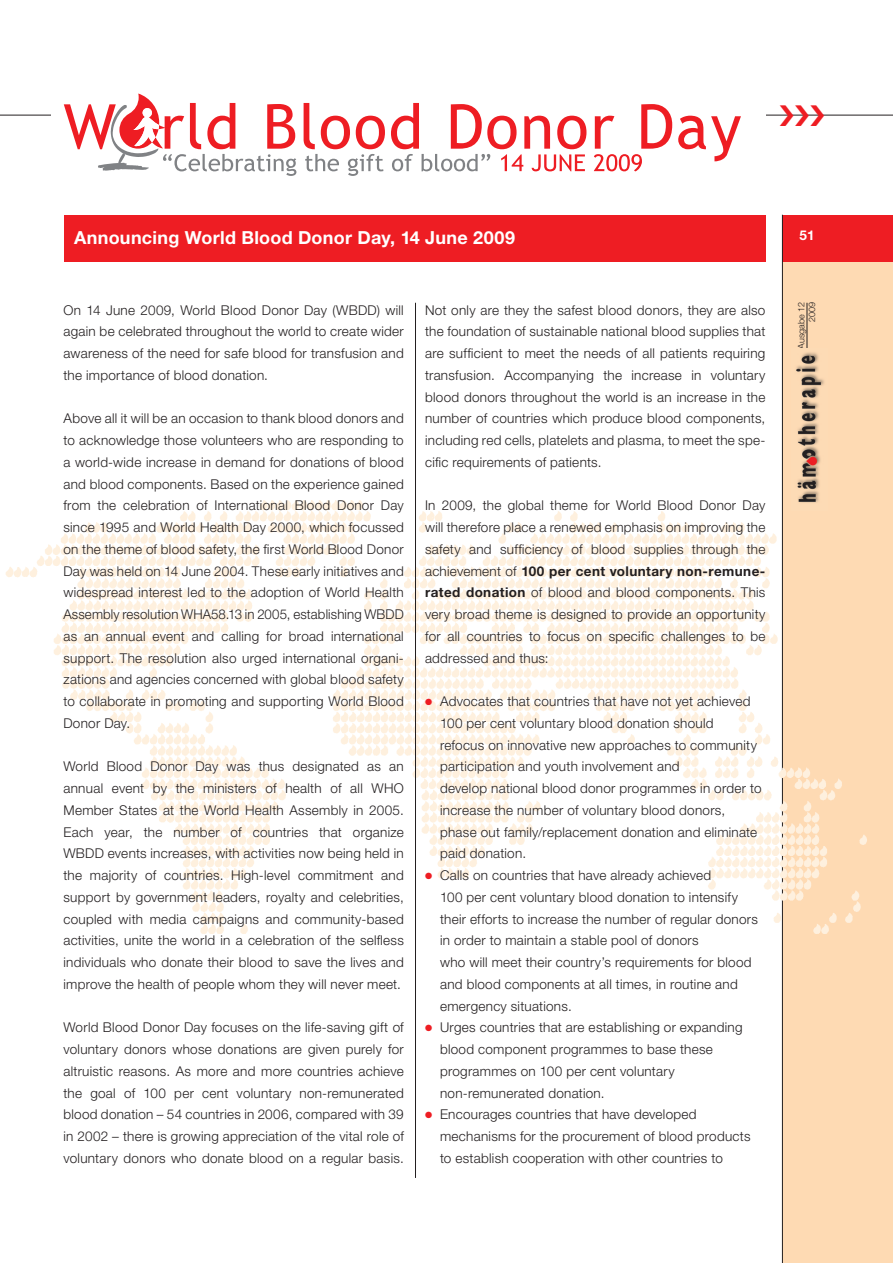
<style>
.page{position:relative;width:893px;height:1263px;background:#fff}
.page>*{position:absolute;margin:0;border:0;box-sizing:border-box;transform-origin:0 0}
.t1{font:700 18px "Helvetica Neue";letter-spacing:.015em;color:#fff}
.t2{font:300 13.5px/21.8px "Helvetica Neue";letter-spacing:.02em;color:#231f20;text-align:justify}
.t3{font:700 13.5px "Helvetica Neue";color:#fff}
.t4{font:300 9px/10.8px "Helvetica Neue";color:#231f20;text-align:right}
.s1{font-weight:700}
.s2{color:#ee1d23}
</style>
<div class="page">
<div style="left:782px;top:259px;width:111px;height:1004px;background:#fedab3"></div>
<div style="left:782px;top:215px;width:111px;height:47px;background:#ee1d23"></div>
<hr style="left:782px;top:215px;width:1px;height:1048px;background:#231f20">
<hr style="left:807px;top:303px;width:1px;height:46px;background:#231f20">
<img style="left:796px;top:352px;width:28px;height:148px">
<hr style="left:0;top:115px;width:893px;height:1px;background:#231f20">
<div style="left:51px;top:93px;width:715px;height:83px;background:#fff"></div>
<svg style="left:64px;top:93px;width:677px;height:83px"></svg>
<img style="left:5px;top:500px;width:862px;height:434px">
<hr style="left:415px;top:303px;width:1px;height:875px;background:#231f20">
<div style="left:64px;top:215px;width:702px;height:47px;background:#ee1d23"></div>
<svg style="left:780px;top:114px;width:44px;height:2px"></svg>
<h1 class="t1" style="left:74px;top:231px;width:442px">Announcing World Blood Donor Day, 14 June 2009</h1>
<p class="t2" style="left:63px;top:300px;width:342px">On 14 June 2009, World Blood Donor Day (WBDD) will again be celebrated throughout the world to create wider awareness of the need for safe blood for transfusion and the importance of blood donation.</p>
<p class="t2" style="left:63px;top:409px;width:342px">Above all it will be an occasion to thank blood donors and to acknowledge those volunteers who are responding to a world-wide increase in demand for donations of blood and blood components. Based on the experience gained from the celebration of International Blood Donor Day since 1995 and World Health Day 2000, which focussed on the theme of blood safety, the first World Blood Donor Day was held on 14 June 2004. These early initiatives and widespread interest led to the adoption of World Health Assembly resolution WHA58.13 in 2005, establishing WBDD as an annual event and calling for broad international support. The resolution also urged international organi&shy;zations and agencies concerned with global blood safety to collaborate in promoting and supporting World Blood Donor Day.</p>
<p class="t2" style="left:63px;top:757px;width:342px">World Blood Donor Day was thus designated as an annual event by the ministers of health of all WHO Member States at the World Health Assembly in 2005.<br>Each year, the number of countries that organize WBDD events increases, with activities now being held in the majority of countries. High-level commitment and support by government leaders, royalty and celebrities, coupled with media campaigns and community-based activities, unite the world in a celebration of the selfless individuals who donate their blood to save the lives and improve the health of people whom they will never meet.</p>
<p class="t2" style="left:63px;top:1018px;width:342px">World Blood Donor Day focuses on the life-saving gift of voluntary donors whose donations are given purely for altruistic reasons. As more and more countries achieve the goal of 100 per cent voluntary non-remunerated blood donation – 54 countries in 2006, compared with 39 in 2002 – there is growing appreciation of the vital role of voluntary donors who donate blood on a regular basis.</p>
<p class="t2" style="left:425px;top:300px;width:342px">Not only are they the safest blood donors, they are also the foundation of sustainable national blood supplies that are sufficient to meet the needs of all patients requiring transfusion. Accompanying the increase in voluntary blood donors throughout the world is an increase in the number of countries which produce blood components, including red cells, platelets and plasma, to meet the spe&shy;cific requirements of patients.</p>
<p class="t2" style="left:425px;top:496px;width:342px">In 2009, the global theme for World Blood Donor Day will therefore place a renewed emphasis on improving the safety and sufficiency of blood supplies through the achievement of <span class="s1">100 per cent voluntary non-remune&shy;rated donation</span> of blood and blood components. This very broad theme is designed to provide an opportunity for all countries to focus on specific challenges to be addressed and thus:</p>
<p class="t2" style="left:440px;top:692px;width:323px;text-align:left;text-indent:-15px"><span class="s2">●</span> Advocates that countries that have not yet achieved 100 per cent voluntary blood donation should<br>refocus on innovative new approaches to community participation and youth involvement and<br>develop national blood donor programmes in order to increase the number of voluntary blood donors, phase out family/replacement donation and eliminate paid donation.</p>
<p class="t2" style="left:440px;top:866px;width:319px;text-align:left;text-indent:-15px"><span class="s2">●</span> Calls on countries that have already achieved<br>100 per cent voluntary blood donation to intensify their efforts to increase the number of regular donors in order to maintain a stable pool of donors<br>who will meet their country’s requirements for blood and blood components at all times, in routine and emergency situations.</p>
<p class="t2" style="left:440px;top:1018px;width:304px;text-align:left;text-indent:-15px"><span class="s2">●</span> Urges countries that are establishing or expanding blood component programmes to base these programmes on 100 per cent voluntary non-remunerated donation.</p>
<p class="t2" style="left:440px;top:1105px;width:312px;text-align:left;text-indent:-15px"><span class="s2">●</span> Encourages countries that have developed mechanisms for the procurement of blood products to establish cooperation with other countries to</p>
<p class="t3" style="left:800px;top:231px;width:17px">51</p>
<p class="t4" style="left:797px;top:349px;width:48px;rotate:-90deg">Ausgabe 12<br>2009</p>
</div>
